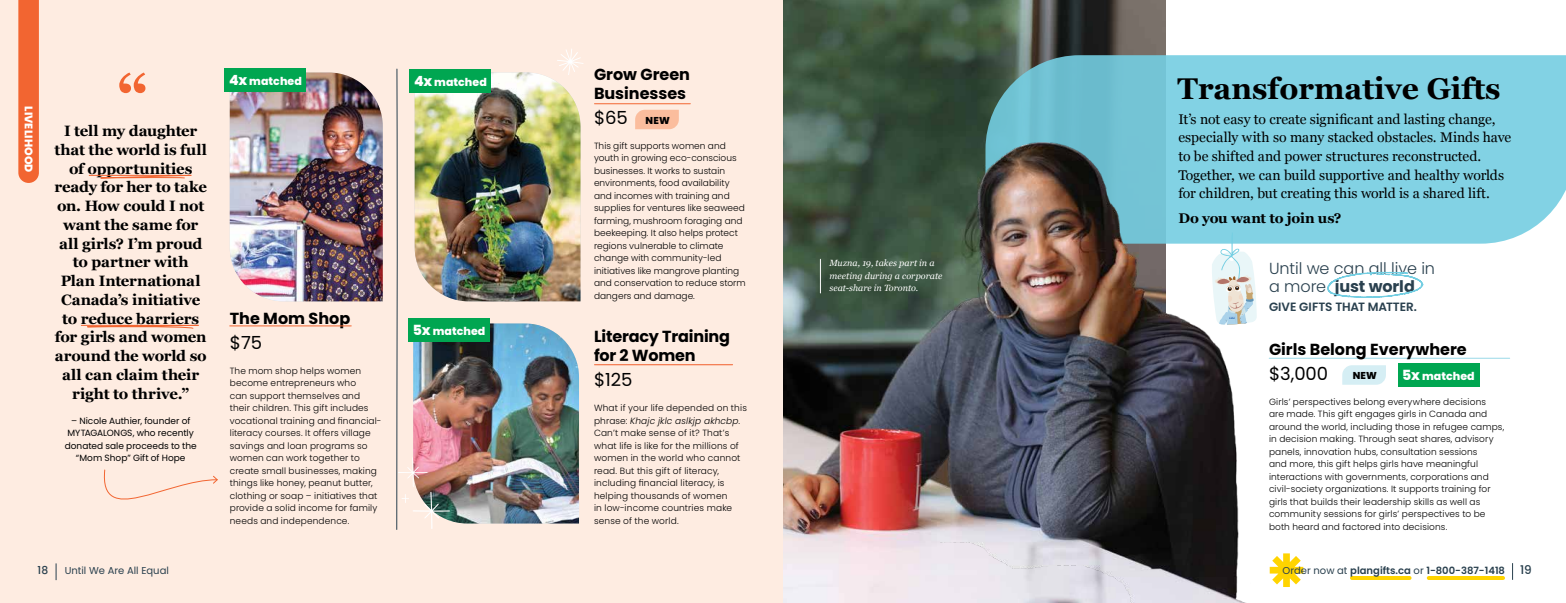
<style>
.page{position:relative;width:1566px;height:603px;background:#fff}
.page>*{position:absolute;margin:0;border:0;box-sizing:border-box;transform-origin:0 0}
.t1{font:700 60px "Georgia";color:#f26531}
.t2{font:700 30px "Georgia";color:#000}
.t3{font:18px "Poppins";color:#000}
.t4{font:700 16px/18.8px "Poppins";color:#000}
.t5{font:300 16px/18.8px "Poppins";letter-spacing:-.005em;color:#29404e}
.t6{font:700 15px/18.8px "Georgia";letter-spacing:-.015em;color:#000;text-align:center}
.t7{font:14px/18.7px "Georgia";letter-spacing:-.005em;color:#000}
.t8{font:700 14px "Georgia";letter-spacing:-.02em;color:#000}
.t9{font:600 12px "Poppins";letter-spacing:-.005em;color:#29404e}
.t10{font:800 11px "Poppins";letter-spacing:.005em;color:#fff}
.t11{font:500 11px "Poppins";color:#29404e}
.t12{font:600 10px "Poppins";color:#29404e}
.t13{font:10px "Poppins";color:#29404e}
.t14{font:800 10px "Poppins";letter-spacing:.015em;color:#000}
.t15{font:300 9px/12.5px "Poppins";letter-spacing:.01em;color:#000}
.t16{font:9px/12.5px "Poppins";color:#000;text-align:center}
.t17{font:italic 9px/12.5px "Georgia";letter-spacing:.005em;color:#fff}
.s1{font-style:italic}
.s2{font-size:14px}
.s3{font-weight:700}
.s4{font-weight:400}
.s5{font-weight:500;font-size:12px}
</style>
<div class="page">
<div style="left:0;top:0;width:783px;height:603px;background:#feece1"></div>
<img style="left:783px;top:0;width:383px;height:603px">
<hr style="left:594px;top:103px;width:96px;height:1px;background:#f26531">
<hr style="left:594px;top:364px;width:139px;height:1px;background:#f26531">
<svg style="left:18px;top:0;width:21px;height:183px;background:#f26936"></svg>
<svg style="left:635px;top:110px;width:44px;height:19px"></svg>
<img style="left:396px;top:49px;width:188px;height:481px">
<svg style="left:986px;top:55px;width:580px;height:189px;background:#81cede"></svg>
<hr style="left:1269px;top:358px;width:241px;height:1px;background:#99d9e8">
<svg style="left:1327px;top:271px;width:97px;height:27px"></svg>
<svg style="left:1342px;top:365px;width:44px;height:20px"></svg>
<div style="left:1398px;top:363px;width:81px;height:24px;background:#00a651"></div>
<svg style="left:81px;top:325px;width:118px;height:4px"></svg>
<svg style="left:88px;top:175px;width:104px;height:4px"></svg>
<img style="left:230px;top:72px;width:153px;height:229px">
<div style="left:225px;top:68px;width:81px;height:23px;background:#00a651"></div>
<hr style="left:230px;top:325px;width:121px;height:1px;background:#f26531">
<svg style="left:103px;top:469px;width:115px;height:31px"></svg>
<img style="left:940px;top:105px;width:316px;height:498px">
<hr style="left:820px;top:259px;width:1px;height:34px;background:#fff">
<svg style="left:1212px;top:233px;width:45px;height:92px"></svg>
<hr style="left:1352px;top:576px;width:58px;height:4px;background:#ffd400">
<hr style="left:1429px;top:576px;width:74px;height:4px;background:#ffd400">
<svg style="left:1270px;top:553px;width:33px;height:34px"></svg>
<svg style="left:1512px;top:563px;width:1px;height:17px"></svg>
<svg style="left:56px;top:563px;width:1px;height:17px"></svg>
<h3 class="t4" style="left:594px;top:65px;width:98px">Grow Green<br>Businesses</h3>
<h3 class="t3" style="left:594px;top:107px;width:35px">$65</h3>
<p class="t15" style="left:594px;top:139px;width:153px">This gift supports women and youth in growing eco-conscious businesses. It works to sustain environments, food availability and incomes with training and supplies for ventures like seaweed farming, mushroom foraging and beekeeping. It also helps protect regions vulnerable to climate change with community-led initiatives like mangrove planting and conservation to reduce storm dangers and damage.</p>
<h3 class="t4" style="left:594px;top:327px;width:138px">Literacy Training for 2 Women</h3>
<h3 class="t3" style="left:594px;top:369px;width:40px">$125</h3>
<p class="t15" style="left:594px;top:402px;width:154px">What if your life depended on this phrase: <span class="s1">Khajc jklc aslkjp akhcbp</span>.<br>Can’t make sense of it? That’s what life is like for the millions of women in the world who cannot read. But this gift of literacy, including financial literacy, is helping thousands of women<br>in low-income countries make sense of the world.</p>
<h1 class="t1" style="left:117px;top:51px;width:33px">“</h1>
<p class="t10" style="left:229px;top:75px;width:74px"><span class="s2">4x</span> matched</p>
<p class="t10" style="left:414px;top:76px;width:74px"><span class="s2">4x</span> matched</p>
<p class="t10" style="left:35px;top:106px;width:68px;rotate:90deg">LIVELIHOOD</p>
<p class="t14" style="left:646px;top:114px;width:26px">NEW</p>
<p class="t6" style="left:54px;top:121px;width:154px">I tell my daughter that the world is full of opportunities ready for her to take on. How could I not want the same for all girls? I’m proud to partner with<br>Plan International<br>Canada’s initiative to reduce barriers for girls and women around the world so all can claim their right to thrive.”</p>
<p class="t16" style="left:65px;top:414px;width:133px">– Nicole Authier, founder of<br>MYTAGALONGS, who recently donated sale proceeds to the “Mom Shop” Gift of Hope</p>
<h3 class="t4" style="left:230px;top:309px;width:122px">The Mom Shop</h3>
<h3 class="t3" style="left:230px;top:332px;width:34px">$75</h3>
<p class="t15" style="left:230px;top:364px;width:153px">The mom shop helps women become entrepreneurs who<br>can support themselves and their children. This gift includes vocational training and financial&shy;literacy courses. It offers village savings and loan programs so women can work together to create small businesses, making things like honey, peanut butter, clothing or soap – initiatives that provide a solid income for family needs and independence.</p>
<p class="t10" style="left:413px;top:325px;width:74px"><span class="s2">5x</span> matched</p>
<p class="t17" style="left:829px;top:256px;width:114px">Muzna, 19, takes part in a meeting during a corporate seat-share in Toronto.</p>
<h2 class="t2" style="left:1177px;top:65px;width:325px">Transformative Gifts</h2>
<p class="t7" style="left:1178px;top:109px;width:334px">It’s not easy to create significant and lasting change, especially with so many stacked obstacles. Minds have to be shifted and power structures reconstructed.<br>Together, we can build supportive and healthy worlds for children, but creating this world is a shared lift.</p>
<h3 class="t8" style="left:1178px;top:208px;width:165px">Do you want to join us?</h3>
<h3 class="t5" style="left:1269px;top:259px;width:168px">Until we can all live in a more <span class="s3">just world</span></h3>
<h3 class="t9" style="left:1269px;top:300px;width:150px">GIVE GIFTS THAT MATTER.</h3>
<h3 class="t4" style="left:1269px;top:340px;width:199px">Girls Belong Everywhere</h3>
<h3 class="t3" style="left:1269px;top:363px;width:61px">$3,000</h3>
<p class="t15" style="left:1269px;top:395px;width:237px">Girls’ perspectives belong everywhere decisions<br>are made. This gift engages girls in Canada and around the world, including those in refugee camps, in decision making. Through seat shares, advisory panels, innovation hubs, consultation sessions<br>and more, this gift helps girls have meaningful interactions with governments, corporations and civil-society organizations. It supports training for girls that builds their leadership skills as well as community sessions for girls’ perspectives to be both heard and factored into decisions.</p>
<p class="t14" style="left:1353px;top:370px;width:26px">NEW</p>
<p class="t10" style="left:1402px;top:370px;width:74px"><span class="s2">5x</span> matched</p>
<p class="t11" style="left:38px;top:563px;width:12px">18</p>
<p class="t13" style="left:65px;top:564px;width:106px">Until We Are All Equal</p>
<p class="t12" style="left:1283px;top:564px;width:251px"><span class="s4">Order now at</span> plangifts.ca <span class="s4">or</span> 1-800-387-1418 <span class="s5">19</span></p>
</div>
